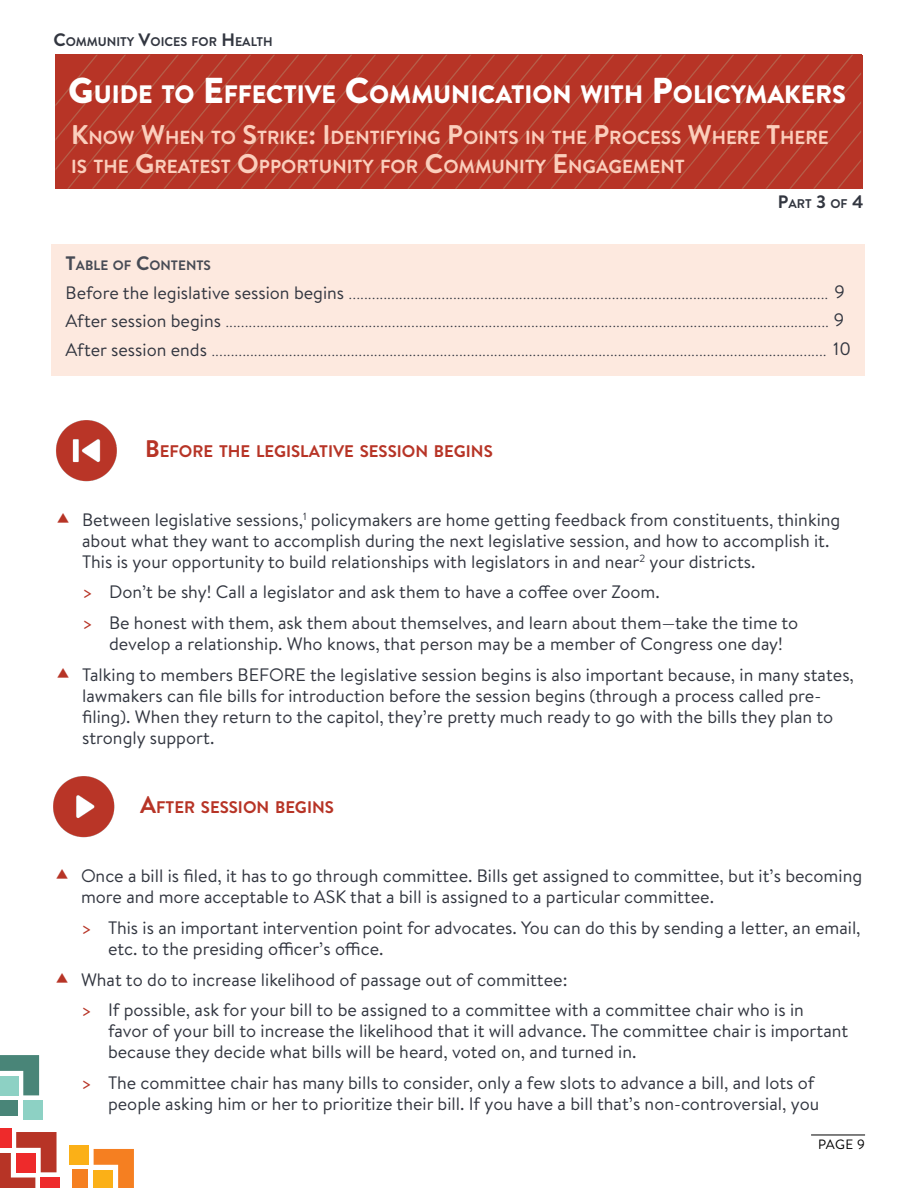
<style>
.page{position:relative;width:918px;height:1188px;background:#fff}
.page>*{position:absolute;margin:0;border:0;box-sizing:border-box;transform-origin:0 0}
.t1{font:900 25.2px "Brandon Text";color:#fff}
.t2{font:700 18.9px/28.5px "Brandon Text";color:#fbcebc}
.t3{font:18px/21px "Brandon Text";color:#323640}
.t4{font:300 18px "Brandon Text";color:#323640}
.Heading_2_Red_More_S{font:700 16.8px "Brandon Text";color:#b73426}
.t5{font:700 13.65px "Brandon Text";color:#474b55}
.t6{font:13.5px "Brandon Text";color:#000}
.t7{font:700 12.6px "Brandon Text";color:#323640}
.s1{font-size:18px}
.s2{font-size:36px}
.s3{font-size:27px}
.s4{font-size:19.5px}
.s5{font-weight:400}
.s6{font-size:24px}
.s7{color:#b73426}
</style>
<div class="page">
<svg style="left:55px;top:55px;width:807px;height:134px;background:#b63628"></svg>
<svg style="left:0;top:1132px;width:57px;height:56px"></svg>
<div style="left:16px;top:1153px;width:19px;height:19px;background:#ee2a2b"></div>
<div style="left:0;top:1128px;width:11px;height:20px;background:#ee2a2b"></div>
<div style="left:41px;top:1178px;width:19px;height:10px;background:#ee2a2b"></div>
<div style="left:0;top:1101px;width:18px;height:15px;background:#498578"></div>
<svg style="left:0;top:1055px;width:39px;height:40px"></svg>
<div style="left:0;top:1076px;width:18px;height:20px;background:#8dd1c4"></div>
<div style="left:23px;top:1101px;width:20px;height:19px;background:#8dd1c4"></div>
<div style="left:72px;top:1170px;width:16px;height:18px;background:#f57f21"></div>
<svg style="left:94px;top:1149px;width:40px;height:39px"></svg>
<div style="left:94px;top:1170px;width:19px;height:18px;background:#fbb017"></div>
<div style="left:69px;top:1145px;width:20px;height:20px;background:#fbb017"></div>
<hr style="left:811px;top:1135px;width:54px;height:1px;background:#000">
<div style="left:52px;top:245px;width:813px;height:131px;background:#fde9df"></div>
<img style="left:56px;top:420px;width:61px;height:62px">
<img style="left:53px;top:776px;width:62px;height:62px">
<p class="t7" style="left:53px;top:33px;width:219px"><span class="s1">C</span>OMMUNITY <span class="s1">V</span>OICES FOR <span class="s1">H</span>EALTH</p>
<p class="t1" style="left:68px;top:76px;width:779px"><span class="s2">G</span>UIDE TO <span class="s2">E</span> FFECTIVE <span class="s2">C</span>OMMUNICATION WITH <span class="s2">P</span>OLICYMAKERS</p>
<p class="t2" style="left:71px;top:123px;width:759px"><span class="s3">K</span>NOW <span class="s3">W</span>H EN TO <span class="s3">S</span>TRIKE<span class="s3">: I</span> DENTIFYING <span class="s3">P</span>OINTS IN TH E <span class="s3">P</span>ROCESS <span class="s3">W</span>H ERE <span class="s3">T</span>H ERE<br>IS TH E <span class="s3">G</span>REATEST <span class="s3">O</span>PPORTUNITY FOR <span class="s3">C</span>OMMUNITY <span class="s3">E</span> NGAGEMENT</p>
<p class="t7" style="left:778px;top:194px;width:87px"><span class="s1">P</span>ART <span class="s1">3</span> OF <span class="s1">4</span></p>
<p class="t5" style="left:66px;top:256px;width:147px"><span class="s4">T</span>ABLE OF <span class="s4">C</span>ONTENTS</p>
<p class="t4" style="left:66px;top:280px;width:781px"><span class="s5">Before the legislative session begins</span> ............................................................................................................................ <span class="s5">9</span></p>
<p class="t4" style="left:66px;top:309px;width:780px"><span class="s5">After session begins</span> ............................................................................................................................................................ <span class="s5">9</span></p>
<p class="t4" style="left:66px;top:337px;width:787px"><span class="s5">After session ends</span> ............................................................................................................................................................... <span class="s5">10</span></p>
<p class="Heading_2_Red_More_S" style="left:145px;top:439px;width:349px"><span class="s6">B</span> EFORE TH E LEGISLATIVE SESSION BEGINS</p>
<p class="t3" style="left:82px;top:508px;width:760px">Between legislative sessions,<sup>1</sup> policymakers are home getting feedback from constituents, thinking about what they want to accomplish during the next legislative session, and how to accomplish it.<br>This is your opportunity to build relationships with legislators in and near<sup>2</sup> your districts.</p>
<p class="t3" style="left:82px;top:581px;width:579px"><span class="s7">&gt;</span> Don’t be shy! Call a legislator and ask them to have a coffee over Zoom.</p>
<p class="t3" style="left:109px;top:612px;width:691px;text-indent:-27px"><span class="s7">&gt;</span> Be honest with them, ask them about themselves, and learn about them—take the time to develop a relationship. Who knows, that person may be a member of Congress one day!</p>
<p class="t3" style="left:82px;top:664px;width:773px">Talking to members BEFORE the legislative session begins is also important because, in many states, lawmakers can file bills for introduction before the session begins (through a process called pre&shy;filing). When they return to the capitol, they’re pretty much ready to go with the bills they plan to strongly support.</p>
<p class="Heading_2_Red_More_S" style="left:140px;top:796px;width:195px"><span class="s6">A</span>FTER SESSION BEGINS</p>
<p class="t3" style="left:81px;top:865px;width:783px">Once a bill is filed, it has to go through committee. Bills get assigned to committee, but it’s becoming more and more acceptable to ASK that a bill is assigned to a particular committee.</p>
<p class="t3" style="left:108px;top:916px;width:754px;text-indent:-27px"><span class="s7">&gt;</span> This is an important intervention point for advocates. You can do this by sending a letter, an email, etc. to the presiding officer’s office.</p>
<p class="t3" style="left:81px;top:968px;width:488px">What to do to increase likelihood of passage out of committee:</p>
<p class="t3" style="left:108px;top:999px;width:742px;text-indent:-27px"><span class="s7">&gt;</span> If possible, ask for your bill to be assigned to a committee with a committee chair who is in favor of your bill to increase the likelihood that it will advance. The committee chair is important because they decide what bills will be heard, voted on, and turned in.</p>
<p class="t3" style="left:81px;top:1072px;width:740px;text-align:right"><span class="s7">&gt;</span> The committee chair has many bills to consider, only a few slots to advance a bill, and lots of people asking him or her to prioritize their bill. If you have a bill that’s non-controversial, you</p>
<p class="t6" style="left:818px;top:1135px;width:49px">PAGE 9</p>
</div>
